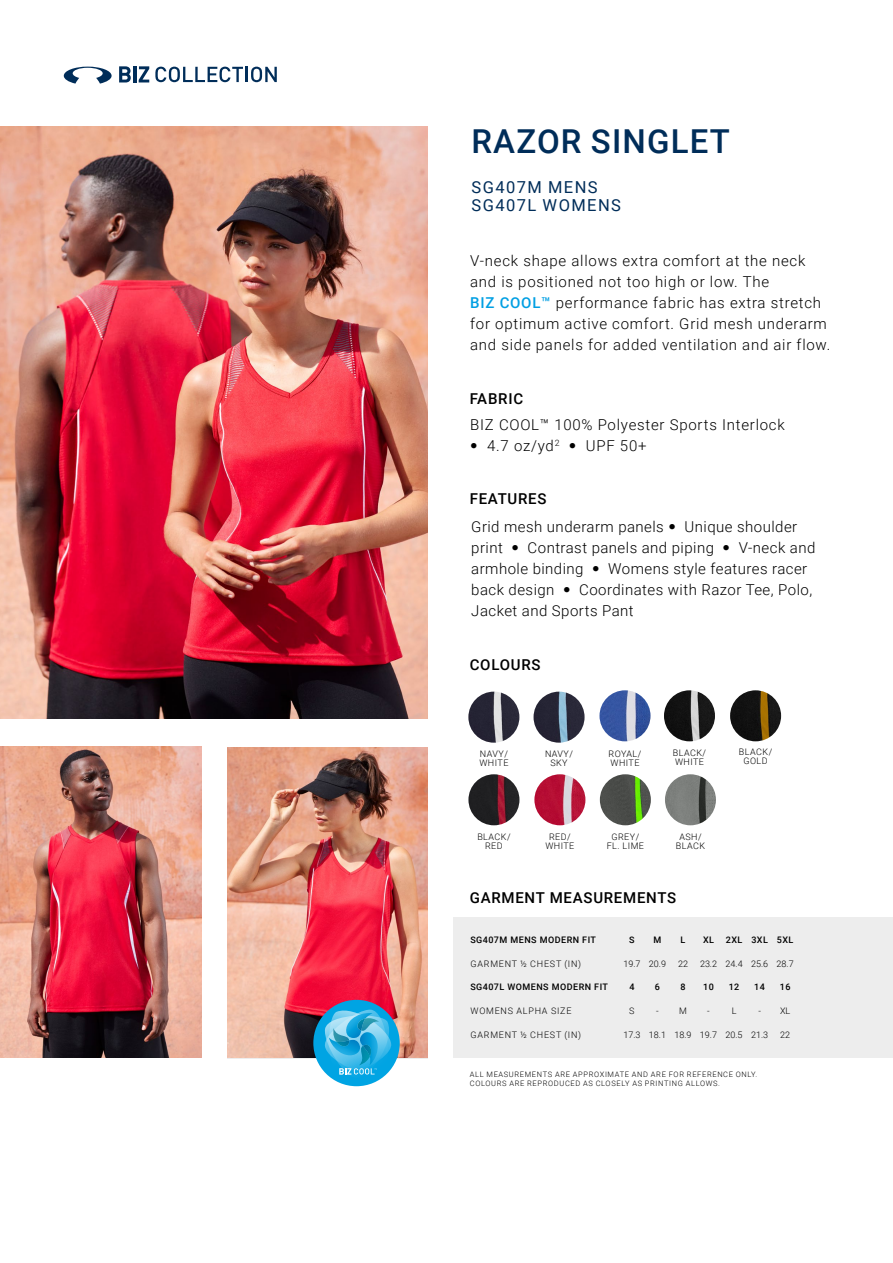
<style>
.page{position:relative;width:893px;height:1263px;background:#fff}
.page>*{position:absolute;margin:0;border:0;box-sizing:border-box;transform-origin:0 0}
.t1{font:500 33px "Roboto";letter-spacing:.035em;color:#002d59}
.t2{font:16.5px/18px "Roboto";letter-spacing:.085em;color:#002d59}
.t3{font:300 15px/21px "Roboto";letter-spacing:.05em;color:#000}
.t4{font:300 15px/21px "Roboto";letter-spacing:.03em;color:#000}
.t5{font:500 15px "Roboto";letter-spacing:.05em;color:#000}
.t6{font:300 9px/9px "Roboto";letter-spacing:.05em;color:#000;text-align:center}
.t7{font:500 9px "Roboto";letter-spacing:.05em;color:#000}
.t8{font:300 9px "Roboto";letter-spacing:.085em;color:#000}
.t9{font:300 9px "Roboto";color:#000}
.t10{font:300 7.5px/9px "Roboto";letter-spacing:.085em;color:#000}
.s1{font-weight:500;color:#009fe3}
.s2{font-family:"Helvetica Neue LT Std";font-weight:100;font-stretch:condensed}
</style>
<div class="page">
<div style="left:453px;top:917px;width:440px;height:141px;background:#ededed"></div>
<img style="left:0;top:126px;width:428px;height:593px">
<svg style="left:64px;top:67px;width:48px;height:17px"></svg>
<svg style="left:119px;top:66px;width:12px;height:16px"></svg>
<hr style="left:133px;top:66px;width:3px;height:16px;background:#002d59">
<svg style="left:139px;top:66px;width:10px;height:16px"></svg>
<svg style="left:155px;top:67px;width:122px;height:15px"></svg>
<img style="left:0;top:747px;width:202px;height:310px">
<img style="left:227px;top:747px;width:201px;height:310px">
<div style="left:313px;top:1000px;width:87px;height:86px;background:#00a4e3;border-radius:50%"></div>
<svg style="left:323px;top:1005px;width:72px;height:74px"></svg>
<img style="left:332px;top:1028px;width:17px;height:14px">
<img style="left:336px;top:1040px;width:14px;height:6px">
<img style="left:534px;top:774px;width:51px;height:51px;border-radius:26px">
<img style="left:599px;top:690px;width:51px;height:51px;border-radius:26px">
<img style="left:468px;top:774px;width:51px;height:51px;border-radius:26px">
<img style="left:534px;top:692px;width:51px;height:51px;border-radius:26px">
<img style="left:468px;top:692px;width:51px;height:51px;border-radius:26px">
<img style="left:664px;top:690px;width:51px;height:51px;border-radius:26px">
<img style="left:600px;top:774px;width:51px;height:51px;border-radius:26px">
<img style="left:665px;top:774px;width:51px;height:51px;border-radius:26px">
<img style="left:730px;top:690px;width:51px;height:51px;border-radius:26px">
<h1 class="t1" style="left:471px;top:118px;width:260px">RAZOR SINGLET</h1>
<p class="t2" style="left:472px;top:177px;width:151px">SG407M MENS<br>SG407L WOMENS</p>
<p class="t3" style="left:470px;top:250px;width:362px">V-neck shape allows extra comfort at the neck and is positioned not too high or low. The<br><span class="s1">BIZ COOL™</span> performance fabric has extra stretch for optimum active comfort. Grid mesh underarm and side panels for added ventilation and air flow.</p>
<p class="t5" style="left:470px;top:388px;width:55px">FABRIC</p>
<p class="t3" style="left:470px;top:413px;width:316px">BIZ COOL™ 100% Polyester Sports Interlock</p>
<p class="t3" style="left:470px;top:434px;width:178px"><span class="s2">•</span> 4.7 oz/yd<sup>2</sup> <span class="s2">•</span> UPF 50+</p>
<p class="t5" style="left:470px;top:489px;width:78px">FEATURES</p>
<p class="t4" style="left:471px;top:516px;width:346px">Grid mesh underarm panels <span class="s2">•</span> Unique shoulder print <span class="s2">•</span> Contrast panels and piping <span class="s2">•</span> V-neck and armhole binding <span class="s2">•</span> Womens style features racer back design <span class="s2">•</span> Coordinates with Razor Tee, Polo, Jacket and Sports Pant</p>
<p class="t5" style="left:470px;top:654px;width:72px">COLOURS</p>
<p class="t6" style="left:479px;top:749px;width:30px;text-align:left">NAVY/<br>WHITE</p>
<p class="t6" style="left:545px;top:749px;width:30px">NAVY/<br>SKY</p>
<p class="t6" style="left:609px;top:749px;width:34px;text-align:left">ROYAL/<br>WHITE</p>
<p class="t6" style="left:673px;top:748px;width:35px;text-align:left">BLACK/<br>WHITE</p>
<p class="t6" style="left:477px;top:832px;width:35px">BLACK/<br>RED</p>
<p class="t6" style="left:607px;top:832px;width:39px">GREY/<br>FL. LIME</p>
<p class="t6" style="left:545px;top:832px;width:30px">RED/<br>WHITE</p>
<p class="t6" style="left:676px;top:832px;width:31px">ASH/<br>BLACK</p>
<p class="t5" style="left:470px;top:887px;width:208px">GARMENT MEASUREMENTS</p>
<p class="t6" style="left:739px;top:747px;width:35px">BLACK/<br>GOLD</p>
<p class="t7" style="left:470px;top:933px;width:127px">SG407M MENS MODERN FIT</p>
<p class="t7" style="left:629px;top:933px;width:7px">S</p>
<p class="t7" style="left:654px;top:933px;width:9px">M</p>
<p class="t7" style="left:681px;top:933px;width:6px">L</p>
<p class="t7" style="left:703px;top:933px;width:13px">XL</p>
<p class="t7" style="left:726px;top:933px;width:69px">2XL 3XL 5XL</p>
<p class="t8" style="left:471px;top:957px;width:112px">GARMENT ½ CHEST (IN)</p>
<p class="t6" style="left:623px;top:958px;width:44px">19.7 20.9</p>
<p class="t6" style="left:678px;top:958px;width:11px">22</p>
<p class="t6" style="left:700px;top:958px;width:95px">23.2 24.4 25.6 28.7</p>
<p class="t7" style="left:470px;top:981px;width:139px">SG407L WOMENS MODERN FIT</p>
<p class="t7" style="left:629px;top:981px;width:7px">4</p>
<p class="t7" style="left:655px;top:981px;width:7px">6</p>
<p class="t7" style="left:680px;top:981px;width:7px">8</p>
<p class="t7" style="left:703px;top:981px;width:12px">10</p>
<p class="t7" style="left:729px;top:981px;width:12px">12</p>
<p class="t7" style="left:754px;top:981px;width:12px">14</p>
<p class="t7" style="left:780px;top:981px;width:12px">16</p>
<p class="t8" style="left:470px;top:1004px;width:102px">WOMENS ALPHA SIZE</p>
<p class="t6" style="left:629px;top:1006px;width:7px">S</p>
<p class="t6" style="left:656px;top:1006px;width:32px">- M</p>
<p class="t6" style="left:707px;top:1006px;width:4px">-</p>
<p class="t6" style="left:732px;top:1006px;width:6px">L</p>
<p class="t6" style="left:758px;top:1006px;width:33px">- XL</p>
<p class="t8" style="left:470px;top:1028px;width:112px">GARMENT ½ CHEST (IN)</p>
<p class="t9" style="left:623px;top:1028px;width:146px">17.3 18.1 18.9 19.7 20.5 21.3</p>
<p class="t6" style="left:780px;top:1030px;width:11px">22</p>
<p class="t10" style="left:470px;top:1070px;width:289px">ALL MEASUREMENTS ARE APPROXIMATE AND ARE FOR REFERENCE ONLY.<br>COLOURS ARE REPRODUCED AS CLOSELY AS PRINTING ALLOWS.</p>
</div>
